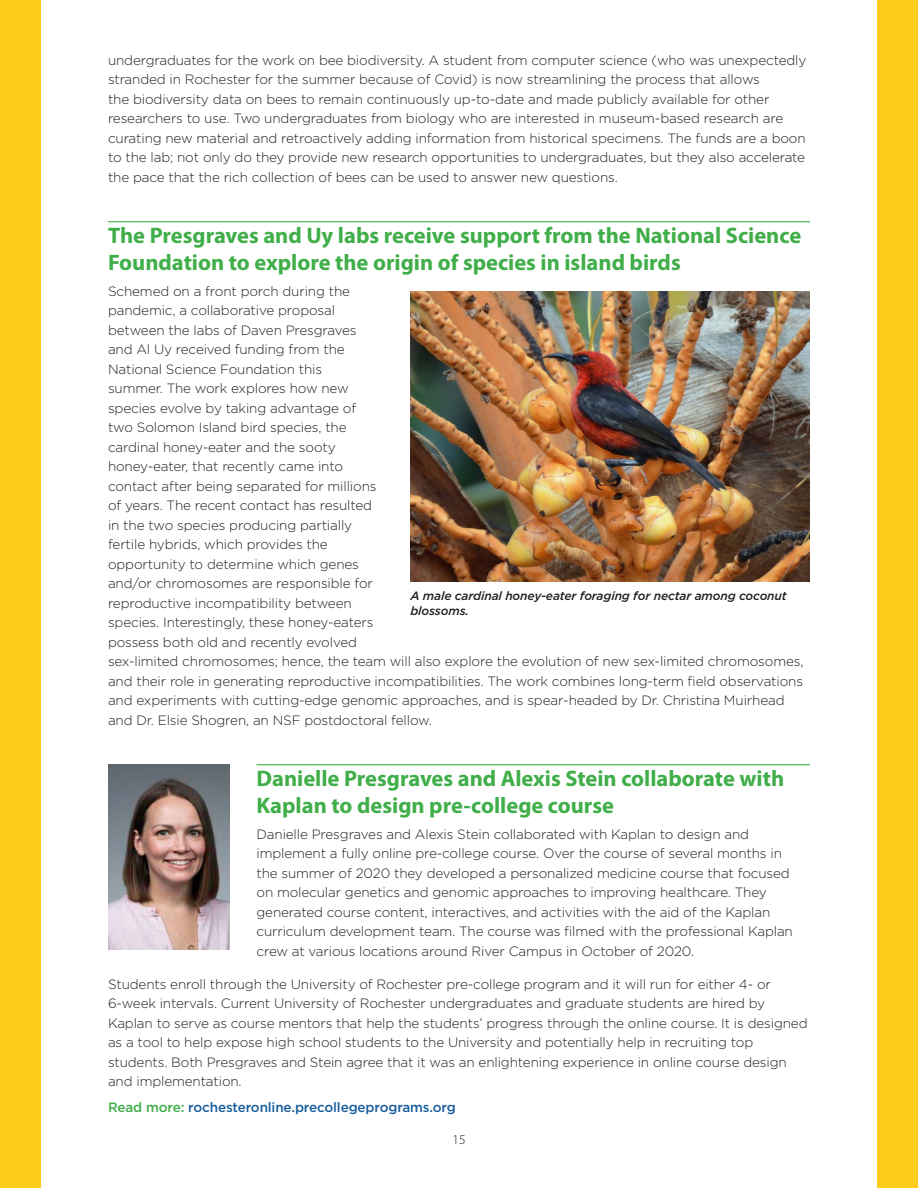
<style>
.page{position:relative;width:918px;height:1188px;background:#fff}
.page>*{position:absolute;margin:0;border:0;box-sizing:border-box;transform-origin:0 0}
.t1{font:700 22.5px/27px "Myriad Pro";color:#40ae49}
.t2{font:300 13.5px/19.5px "Gotham";letter-spacing:-.01em;color:#231f20}
.t3{font:500 13.5px "Gotham";letter-spacing:-.01em;color:#175d9e}
.t4{font:300 13.5px "Myriad Pro";color:#231f20}
.t5{font:italic 500 12px/15px "Gotham";letter-spacing:-.01em;color:#231f20}
.s1{color:#40ae49}
</style>
<div class="page">
<div style="left:0;top:0;width:40px;height:1188px;background:#fecd19"></div>
<div style="left:878px;top:0;width:40px;height:1188px;background:#fecd19"></div>
<hr style="left:108px;top:221px;width:702px;height:1px;background:#40ae49">
<hr style="left:256px;top:764px;width:554px;height:1px;background:#40ae49">
<img style="left:410px;top:291px;width:399px;height:291px">
<img style="left:108px;top:765px;width:122px;height:184px">
<p class="t2" style="left:108px;top:50px;width:700px">undergraduates for the work on bee biodiversity. A student from computer science (who was unexpectedly stranded in Rochester for the summer because of Covid) is now streamlining the process that allows<br>the biodiversity data on bees to remain continuously up-to-date and made publicly available for other researchers to use. Two undergraduates from biology who are interested in museum-based research are curating new material and retroactively adding information from historical specimens. The funds are a boon to the lab; not only do they provide new research opportunities to undergraduates, but they also accelerate the pace that the rich collection of bees can be used to answer new questions.</p>
<p class="t1" style="left:108px;top:222px;width:695px">The Presgraves and Uy labs receive support from the National Science<br>Foundation to explore the origin of species in island birds</p>
<p class="t2" style="left:108px;top:281px;width:697px">Schemed on a front porch during the<br>pandemic, a collaborative proposal<br>between the labs of Daven Presgraves<br>and Al Uy received funding from the<br>National Science Foundation this<br>summer. The work explores how new<br>species evolve by taking advantage of<br>two Solomon Island bird species, the<br>cardinal honey-eater and the sooty<br>honey-eater, that recently came into<br>contact after being separated for millions<br>of years. The recent contact has resulted<br>in the two species producing partially<br>fertile hybrids, which provides the<br>opportunity to determine which genes<br>and/or chromosomes are responsible for<br>reproductive incompatibility between<br>species. Interestingly, these honey-eaters<br>possess both old and recently evolved<br>sex-limited chromosomes; hence, the team will also explore the evolution of new sex-limited chromosomes, and their role in generating reproductive incompatibilities. The work combines long-term field observations and experiments with cutting-edge genomic approaches, and is spear-headed by Dr. Christina Muirhead and Dr. Elsie Shogren, an NSF postdoctoral fellow.</p>
<p class="t5" style="left:410px;top:588px;width:378px">A male cardinal honey-eater foraging for nectar among coconut blossoms.</p>
<p class="t1" style="left:256px;top:765px;width:529px">Danielle Presgraves and Alexis Stein collaborate with<br>Kaplan to design pre-college course</p>
<p class="t2" style="left:256px;top:824px;width:538px">Danielle Presgraves and Alexis Stein collaborated with Kaplan to design and implement a fully online pre-college course. Over the course of several months in the summer of 2020 they developed a personalized medicine course that focused on molecular genetics and genomic approaches to improving healthcare. They generated course content, interactives, and activities with the aid of the Kaplan curriculum development team. The course was filmed with the professional Kaplan crew at various locations around River Campus in October of 2020.</p>
<p class="t2" style="left:108px;top:974px;width:701px">Students enroll through the University of Rochester pre-college program and it will run for either 4- or 6-week intervals. Current University of Rochester undergraduates and graduate students are hired by Kaplan to serve as course mentors that help the students’ progress through the online course. It is designed as a tool to help expose high school students to the University and potentially help in recruiting top students. Both Presgraves and Stein agree that it was an enlightening experience in online course design and implementation.</p>
<p class="t3" style="left:108px;top:1099px;width:349px"><span class="s1">Read more:</span> rochesteronline.precollegeprograms.org</p>
<p class="t4" style="left:452px;top:1132px;width:15px">15</p>
</div>
